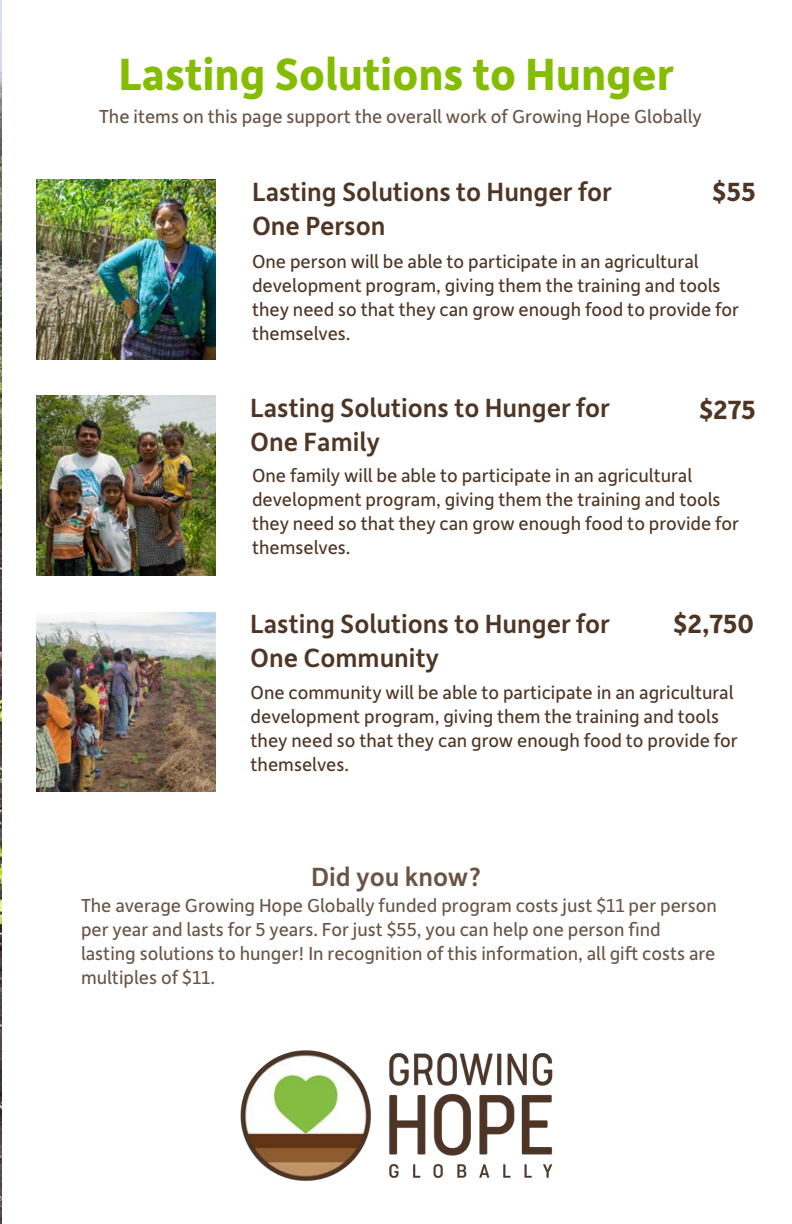
<style>
.page{position:relative;width:792px;height:1224px;background:#fff}
.page>*{position:absolute;margin:0;border:0;box-sizing:border-box;transform-origin:0 0}
.t1{font:700 48px "Depot New";color:#84bd00}
.t2{font:500 28px/33.6px "Depot New";color:#4e3524}
.t3{font:700 28px "Depot New";color:#4e3524}
.t4{font:20px/24px "Depot New";color:#4e3524}
</style>
<div class="page">
<img style="left:0;top:0;width:1px;height:1224px">
<img style="left:36px;top:180px;width:180px;height:180px">
<img style="left:36px;top:395px;width:180px;height:180px">
<img style="left:36px;top:612px;width:180px;height:180px">
<img style="left:240px;top:1050px;width:313px;height:131px">
<p class="t1" style="left:118px;top:43px;width:557px">Lasting Solutions to Hunger</p>
<p class="t4" style="left:99px;top:104px;width:604px">The items on this page support the overall work of Growing Hope Globally</p>
<p class="t3" style="left:713px;top:173px;width:45px">$55</p>
<p class="t2" style="left:252px;top:174px;width:361px">Lasting Solutions to Hunger for<br>One Person</p>
<p class="t4" style="left:252px;top:248px;width:489px">One person will be able to participate in an agricultural development program, giving them the training and tools they need so that they can grow enough food to provide for themselves.</p>
<p class="t3" style="left:699px;top:391px;width:58px">$275</p>
<p class="t2" style="left:250px;top:390px;width:361px">Lasting Solutions to Hunger for<br>One Family</p>
<p class="t4" style="left:252px;top:463px;width:489px">One family will be able to participate in an agricultural development program, giving them the training and tools they need so that they can grow enough food to provide for themselves.</p>
<p class="t3" style="left:674px;top:606px;width:82px">$2,750</p>
<p class="t2" style="left:250px;top:606px;width:361px">Lasting Solutions to Hunger for<br>One Community</p>
<p class="t4" style="left:251px;top:680px;width:489px">One community will be able to participate in an agricultural development program, giving them the training and tools they need so that they can grow enough food to provide for themselves.</p>
<h2 class="t2" style="left:311px;top:859px;width:171px">Did you know?</h2>
<p class="t4" style="left:81px;top:893px;width:637px">The average Growing Hope Globally funded program costs just $11 per person per year and lasts for 5 years. For just $55, you can help one person find lasting solutions to hunger! In recognition of this information, all gift costs are multiples of $11.</p>
</div>
